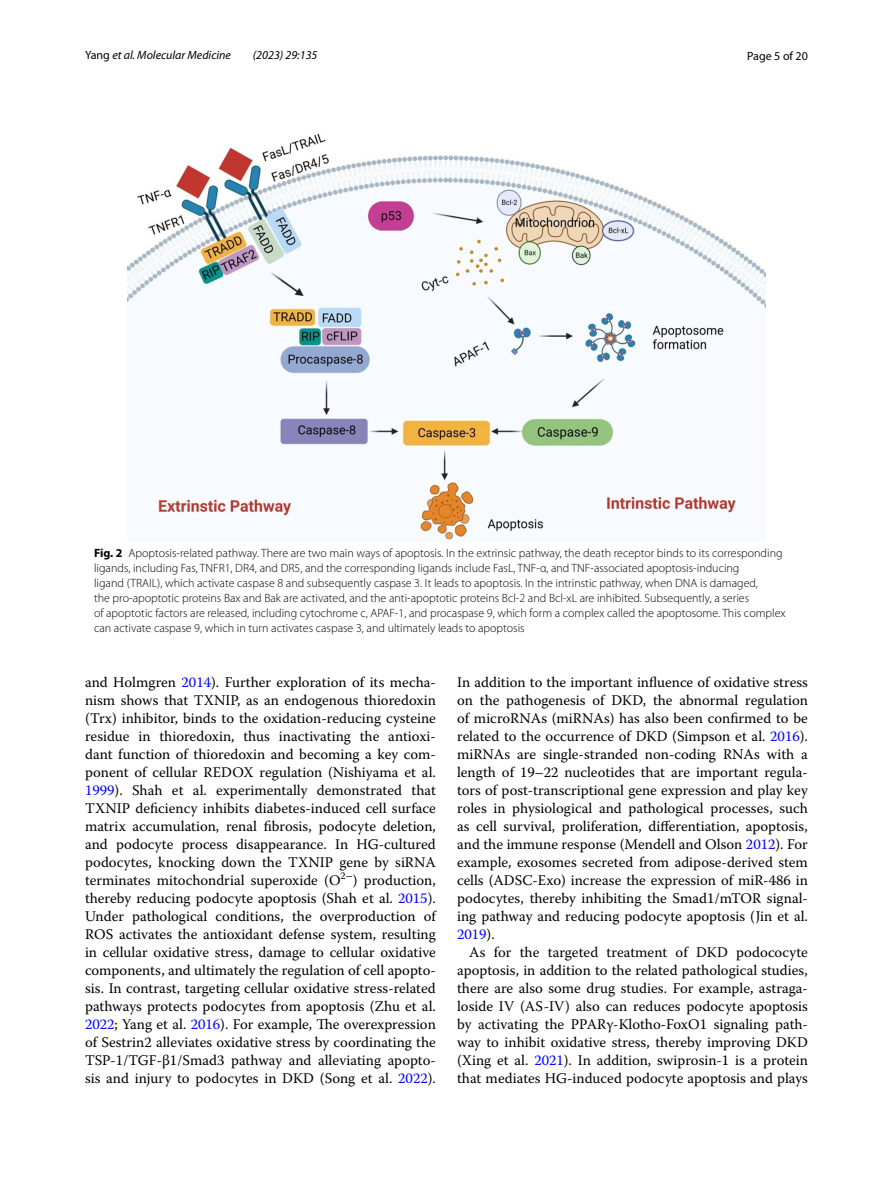
<style>
.page{position:relative;width:893px;height:1187px;background:#fff}
.page>*{position:absolute;margin:0;border:0;box-sizing:border-box;transform-origin:0 0}
.t1{font:14.7px/18px "Warnock Pro";color:#000;text-align:justify}
.t2{font:300 12px/15px "Myriad Pro";color:#000}
.t3{font:italic 12px "Myriad Pro";color:#000}
.t4{font:12px "Myriad Pro";color:#000}
.s1{font-style:normal}
.s2{font-weight:700}
.s3{color:#00f}
</style>
<div class="page">
<img style="left:128px;top:133px;width:637px;height:409px">
<p class="t3" style="left:85px;top:48px;width:147px"><span class="s1">Yang</span> et al. Molecular Medicine</p>
<p class="t3" style="left:253px;top:48px;width:66px">(2023) 29:135</p>
<p class="t4" style="left:747px;top:48px;width:62px">Page 5 of 20</p>
<p class="t2" style="left:94px;top:546px;width:693px"><span class="s2">Fig. 2</span> Apoptosis-related pathway. There are two main ways of apoptosis. In the extrinsic pathway, the death receptor binds to its corresponding ligands, including Fas, TNFR1, DR4, and DR5, and the corresponding ligands include FasL, TNF-α, and TNF-associated apoptosis-inducing<br>ligand (TRAIL), which activate caspase 8 and subsequently caspase 3. It leads to apoptosis. In the intrinstic pathway, when DNA is damaged,<br>the pro-apoptotic proteins Bax and Bak are activated, and the anti-apoptotic proteins Bcl-2 and Bcl-xL are inhibited. Subsequently, a series<br>of apoptotic factors are released, including cytochrome c, APAF-1, and procaspase 9, which form a complex called the apoptosome. This complex can activate caspase 9, which in turn activates caspase 3, and ultimately leads to apoptosis</p>
<p class="t1" style="left:85px;top:672px;width:352px">and Holmgren <span class="s3">2014</span>). Further exploration of its mecha&shy;nism shows that TXNIP, as an endogenous thioredoxin (Trx) inhibitor, binds to the oxidation-reducing cysteine residue in thioredoxin, thus inactivating the antioxi&shy;dant function of thioredoxin and becoming a key com&shy;ponent of cellular REDOX regulation (Nishiyama et al.<br><span class="s3">1999</span>). Shah et al. experimentally demonstrated that TXNIP deficiency inhibits diabetes-induced cell surface matrix accumulation, renal fibrosis, podocyte deletion, and podocyte process disappearance. In HG-cultured podocytes, knocking down the TXNIP gene by siRNA terminates mitochondrial superoxide (O<sup>2</sup><sup>−</sup>) production, thereby reducing podocyte apoptosis (Shah et al. <span class="s3">2015</span>).<br>Under pathological conditions, the overproduction of ROS activates the antioxidant defense system, resulting in cellular oxidative stress, damage to cellular oxidative components, and ultimately the regulation of cell apopto&shy;sis. In contrast, targeting cellular oxidative stress-related pathways protects podocytes from apoptosis (Zhu et al.<br><span class="s3">2022</span>; Yang et al. <span class="s3">2016</span>). For example, The overexpression of Sestrin2 alleviates oxidative stress by coordinating the TSP-1/TGF-β1/Smad3 pathway and alleviating apopto&shy;sis and injury to podocytes in DKD (Song et al. <span class="s3">2022</span>).</p>
<p class="t1" style="left:457px;top:672px;width:352px">In addition to the important influence of oxidative stress on the pathogenesis of DKD, the abnormal regulation of microRNAs (miRNAs) has also been confirmed to be related to the occurrence of DKD (Simpson et al. <span class="s3">2016</span>). miRNAs are single-stranded non-coding RNAs with a length of 19–22 nucleotides that are important regula&shy;tors of post-transcriptional gene expression and play key roles in physiological and pathological processes, such as cell survival, proliferation, differentiation, apoptosis, and the immune response (Mendell and Olson <span class="s3">2012</span>). For example, exosomes secreted from adipose-derived stem cells (ADSC-Exo) increase the expression of miR-486 in podocytes, thereby inhibiting the Smad1/mTOR signal&shy;ing pathway and reducing podocyte apoptosis (Jin et al.<br><span class="s3">2019</span>).</p>
<p class="t1" style="left:457px;top:942px;width:352px;text-indent:12px">As for the targeted treatment of DKD podococyte apoptosis, in addition to the related pathological studies, there are also some drug studies. For example, astraga&shy;loside IV (AS-IV) also can reduces podocyte apoptosis by activating the PPARγ-Klotho-FoxO1 signaling path&shy;way to inhibit oxidative stress, thereby improving DKD (Xing et al. <span class="s3">2021</span>). In addition, swiprosin-1 is a protein that mediates HG-induced podocyte apoptosis and plays</p>
</div>
